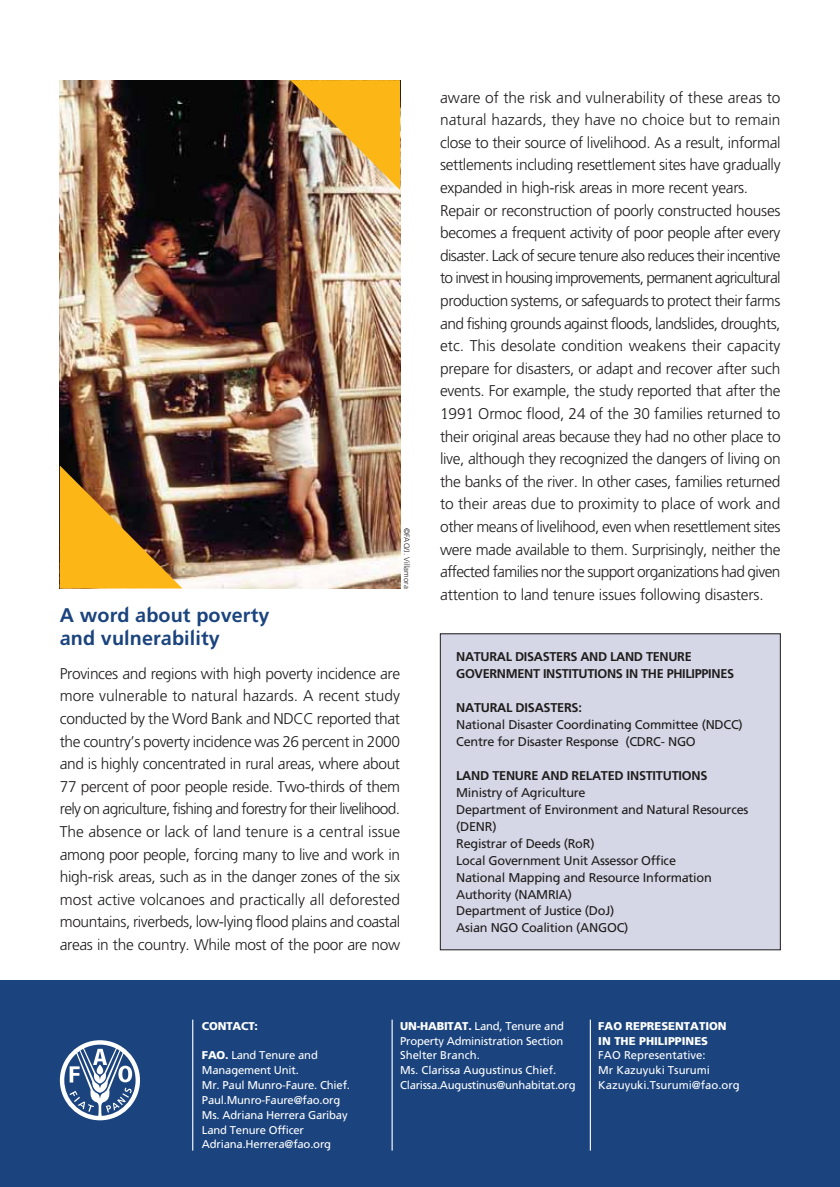
<style>
.page{position:relative;width:840px;height:1187px;background:#fff}
.page>*{position:absolute;margin:0;border:0;box-sizing:border-box;transform-origin:0 0}
.t1{font:19.8px/22.6px "Freeway Demi";letter-spacing:.005em;color:#1b447e}
.t2{font:300 15.45px/22.6px "Freeway";letter-spacing:-.02em;color:#201d1d;text-align:justify}
.t3{font:12.75px/17px "Freeway Roman 1";letter-spacing:-.02em;color:#201d1d}
.t4{font:12.75px/17px "Freeway Demi";letter-spacing:-.025em;color:#201d1d}
.t5{font:11.25px/14.9px "Freeway Roman 1";letter-spacing:-.015em;color:#fff}
.t6{font:900 11.25px/14.9px "Freeway";color:#fff}
.t7{font:900 11.25px "Freeway";letter-spacing:-.02em;color:#fff}
.t8{font:300 7.8px "Freeway";color:#201d1d}
.s1{font-family:"Freeway";font-weight:900}
</style>
<div class="page">
<img style="left:60px;top:80px;width:340px;height:508px">
<img style="left:60px;top:465px;width:122px;height:123px">
<img style="left:290px;top:80px;width:110px;height:110px">
<div style="left:440px;top:633px;width:340px;height:316px;background:#d5d7e6"></div>
<div style="left:440px;top:633px;width:340px;height:316px;border:1px solid #201d1d"></div>
<div style="left:0;top:980px;width:839px;height:206px;background:#1b447e"></div>
<svg style="left:60px;top:1040px;width:80px;height:79px"></svg>
<hr style="left:192px;top:1019px;width:1px;height:131px;background:#fff">
<hr style="left:391px;top:1019px;width:1px;height:131px;background:#fff">
<hr style="left:589px;top:1019px;width:1px;height:131px;background:#fff">
<p class="t8" style="left:410px;top:527px;width:62px;rotate:90deg">©FAO/J. Villamora</p>
<p class="t1" style="left:60px;top:605px;width:211px">A word about poverty and vulnerability</p>
<p class="t2" style="left:60px;top:662px;width:341px">Provinces and regions with high poverty incidence are more vulnerable to natural hazards. A recent study conducted by the Word Bank and NDCC reported that the country’s poverty incidence was 26 percent in 2000 and is highly concentrated in rural areas, where about 77 percent of poor people reside. Two-thirds of them rely on agriculture, fishing and forestry for their livelihood.<br>The absence or lack of land tenure is a central issue among poor people, forcing many to live and work in high-risk areas, such as in the danger zones of the six most active volcanoes and practically all deforested mountains, riverbeds, low-lying flood plains and coastal areas in the country. While most of the poor are now</p>
<p class="t2" style="left:440px;top:86px;width:342px;text-align:left">aware of the risk and vulnerability of these areas to natural hazards, they have no choice but to remain close to their source of livelihood. As a result, informal settlements including resettlement sites have gradually expanded in high-risk areas in more recent years.<br>Repair or reconstruction of poorly constructed houses becomes a frequent activity of poor people after every disaster. Lack of secure tenure also reduces their incentive to invest in housing improvements, permanent agricultural production systems, or safeguards to protect their farms and fishing grounds against floods, landslides, droughts, etc. This desolate condition weakens their capacity prepare for disasters, or adapt and recover after such events. For example, the study reported that after the 1991 Ormoc flood, 24 of the 30 families returned to their original areas because they had no other place to live, although they recognized the dangers of living on the banks of the river. In other cases, families returned to their areas due to proximity to place of work and other means of livelihood, even when resettlement sites were made available to them. Surprisingly, neither the affected families nor the support organizations had given attention to land tenure issues following disasters.</p>
<p class="t4" style="left:456px;top:649px;width:279px">NATURAL DISASTERS AND LAND TENURE<br>GOVERNMENT INSTITUTIONS IN THE PHILIPPINES</p>
<p class="t4" style="left:456px;top:699px;width:127px">NATURAL DISASTERS:</p>
<p class="t3" style="left:456px;top:716px;width:288px">National Disaster Coordinating Committee (NDCC)<br>Centre for Disaster Response (CDRC- NGO</p>
<p class="t4" style="left:456px;top:767px;width:252px">LAND TENURE AND RELATED INSTITUTIONS</p>
<p class="t3" style="left:456px;top:784px;width:294px">Ministry of Agriculture<br>Department of Environment and Natural Resources (DENR)<br>Registrar of Deeds (RoR)<br>Local Government Unit Assessor Office<br>National Mapping and Resource Information<br>Authority (NAMRIA)<br>Department of Justice (DoJ)<br>Asian NGO Coalition (ANGOC)</p>
<p class="t7" style="left:202px;top:1021px;width:57px">CONTACT:</p>
<p class="t5" style="left:202px;top:1048px;width:149px"><span class="s1">FAO.</span> Land Tenure and<br>Management Unit.<br>Mr. Paul Munro-Faure. Chief.<br>Paul.Munro-Faure@fao.org<br>Ms. Adriana Herrera Garibay<br>Land Tenure Officer<br>Adriana.Herrera@fao.org</p>
<p class="t5" style="left:400px;top:1018px;width:177px"><span class="s1">UN-HABITAT.</span> Land, Tenure and<br>Property Administration Section<br>Shelter Branch.<br>Ms. Clarissa Augustinus Chief.<br>Clarissa.Augustinus@unhabitat.org</p>
<p class="t6" style="left:598px;top:1019px;width:130px">FAO REPRESENTATION<br>IN THE PHILIPPINES</p>
<p class="t5" style="left:598px;top:1048px;width:143px">FAO Representative:<br>Mr Kazuyuki Tsurumi<br>Kazuyuki.Tsurumi@fao.org</p>
</div>
